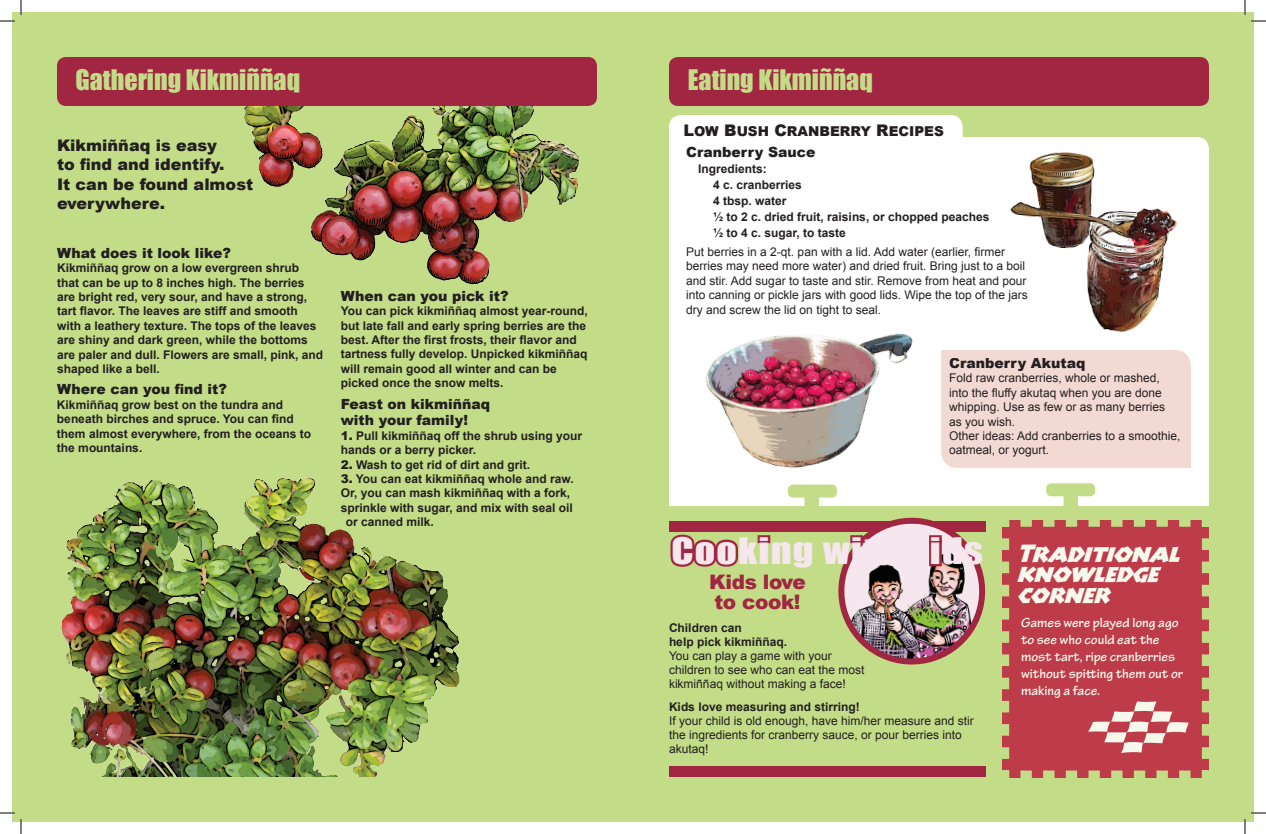
<style>
.page{position:relative;width:1266px;height:834px;background:#fff}
.page>*{position:absolute;margin:0;border:0;box-sizing:border-box;transform-origin:0 0}
.t1{font:33.5px "Impact";letter-spacing:.03em;color:#f5e7ed;scale:1.19 1}
.t2{font:26px "Impact";color:#c3dc88}
.t3{font:italic 23.3px/20.4px "Manito LP Std";color:#f8f9ed}
.t4{font:900 20px/20px "Arial";letter-spacing:-.02em;color:#a02642}
.t5{font:900 16px/19.2px "Arial";color:#231f20}
.t6{font:900 14px/16.8px "Arial";color:#231f20}
.t7{font:700 14px/17px "Tekton Pro";color:#f7f8ea}
.t8{font:13.6px "Arial Black SC850";color:#231f20}
.t9{font:700 12px/14.4px "Arial";color:#231f20}
.t10{font:12px/14.4px "Arial";color:#231f20}
.s1{font-weight:900}
.s2{font-size:16px}
.s3{font-weight:700}
</style>
<div class="page">
<div style="left:12px;top:12px;width:1242px;height:810px;background:#c3dc88"></div>
<div style="left:669px;top:521px;width:317px;height:10px;background:#a02642"></div>
<img style="left:244px;top:106px;width:335px;height:180px">
<div style="left:57px;top:57px;width:540px;height:49px;background:#a02642;border-radius:9px"></div>
<div style="left:669px;top:57px;width:540px;height:49px;background:#a02642;border-radius:9px"></div>
<div style="left:669px;top:115px;width:294px;height:54px;background:#fff;border-radius:12px"></div>
<div style="left:669px;top:137px;width:540px;height:369px;background:#fff"></div>
<div style="left:788px;top:485px;width:49px;height:13px;background:#c3dc88;border-radius:5px"></div>
<div style="left:1046px;top:483px;width:49px;height:13px;background:#c3dc88;border-radius:5px"></div>
<div style="left:805px;top:490px;width:14px;height:24px;background:#c3dc88;border-radius:6px"></div>
<div style="left:1064px;top:489px;width:14px;height:22px;background:#c3dc88;border-radius:6px"></div>
<svg style="left:1002px;top:520px;width:207px;height:258px;background:#be454e"></svg>
<svg style="left:1088px;top:701px;width:101px;height:52px;background:#d0777d"></svg>
<div style="left:669px;top:766px;width:317px;height:11px;background:#a02642"></div>
<img style="left:61px;top:477px;width:399px;height:300px">
<img style="left:701px;top:319px;width:231px;height:165px">
<svg style="left:937px;top:346px;width:258px;height:126px;background:#f2dbd6"></svg>
<img style="left:995px;top:137px;width:197px;height:214px">
<svg style="left:669px;top:531px;width:72px;height:36px"></svg>
<img style="left:755px;top:518px;width:230px;height:147px">
<svg style="left:0;top:0;width:22px;height:22px"></svg>
<svg style="left:0;top:812px;width:22px;height:22px"></svg>
<svg style="left:1244px;top:0;width:22px;height:22px"></svg>
<svg style="left:1244px;top:812px;width:22px;height:22px"></svg>
<p class="t2" style="left:75px;top:59px;width:226px">Gathering Kikmiññaq</p>
<p class="t2" style="left:688px;top:59px;width:187px">Eating Kikmiññaq</p>
<p class="t5" style="left:57px;top:135px;width:198px">Kikmiññaq is easy<br>to find and identify.<br>It can be found almost everywhere.</p>
<p class="t6" style="left:57px;top:244px;width:175px">What does it look like?</p>
<p class="t9" style="left:57px;top:261px;width:268px">Kikmiññaq grow on a low evergreen shrub that can be up to 8 inches high. The berries are bright red, very sour, and have a strong, tart flavor. The leaves are stiff and smooth with a leathery texture. The tops of the leaves are shiny and dark green, while the bottoms are paler and dull. Flowers are small, pink, and shaped like a bell.</p>
<p class="t6" style="left:57px;top:380px;width:172px">Where can you find it?</p>
<p class="t9" style="left:57px;top:397px;width:256px">Kikmiññaq grow best on the tundra and beneath birches and spruce. You can find them almost everywhere, from the oceans to the mountains.</p>
<p class="t6" style="left:341px;top:287px;width:170px">When can you pick it?</p>
<p class="t9" style="left:341px;top:304px;width:249px">You can pick kikmiññaq almost year-round, but late fall and early spring berries are the best. After the first frosts, their flavor and tartness fully develop. Unpicked kikmiññaq will remain good all winter and can be picked once the snow melts.</p>
<p class="t6" style="left:341px;top:395px;width:151px">Feast on kikmiññaq with your family!</p>
<p class="t9" style="left:341px;top:428px;width:243px"><span class="s1">1.</span> Pull kikmiññaq off the shrub using your hands or a berry picker.</p>
<p class="t9" style="left:341px;top:457px;width:191px"><span class="s1">2.</span> Wash to get rid of dirt and grit.</p>
<p class="t9" style="left:341px;top:472px;width:235px"><span class="s1">3.</span> You can eat kikmiññaq whole and raw.</p>
<p class="t9" style="left:341px;top:486px;width:231px">Or, you can mash kikmiññaq with a fork,</p>
<p class="t9" style="left:341px;top:500px;width:234px">sprinkle with sugar, and mix with seal oil</p>
<p class="t9" style="left:346px;top:515px;width:90px">or canned milk.</p>
<p class="t8" style="left:684px;top:121px;width:262px"><span class="s2">L</span>OW <span class="s2">B</span>USH <span class="s2">C</span>RANBERRY <span class="s2">R</span>ECIPES</p>
<p class="t6" style="left:686px;top:143px;width:131px">Cranberry Sauce</p>
<p class="t9" style="left:713px;top:160px;width:278px;line-height:16px;text-indent:-15px">Ingredients:<br>4 c. cranberries<br>4 tbsp. water<br>½ to 2 c. dried fruit, raisins, or chopped peaches ½ to 4 c. sugar, to taste</p>
<p class="t10" style="left:686px;top:245px;width:343px">Put berries in a 2-qt. pan with a lid. Add water (earlier, firmer berries may need more water) and dried fruit. Bring just to a boil and stir. Add sugar to taste and stir. Remove from heat and pour into canning or pickle jars with good lids. Wipe the top of the jars dry and screw the lid on tight to seal.</p>
<p class="t6" style="left:949px;top:354px;width:138px">Cranberry Akutaq</p>
<p class="t10" style="left:949px;top:371px;width:233px">Fold raw cranberries, whole or mashed, into the fluffy akutaq when you are done whipping. Use as few or as many berries as you wish.<br>Other ideas: Add cranberries to a smoothie, oatmeal, or yogurt.</p>
<p class="t1" style="left:671px;top:525px;width:263px">Cooking with Kids</p>
<p class="t4" style="left:709px;top:571px;width:98px">Kids love to cook!</p>
<p class="t10" style="left:669px;top:621px;width:197px;line-height:14px"><span class="s3">Children can<br>help pick kikmiññaq.<br></span>You can play a game with your children to see who can eat the most kikmiññaq without making a face!</p>
<p class="t10" style="left:669px;top:700px;width:306px;line-height:14px"><span class="s3">Kids love measuring and stirring!<br></span>If your child is old enough, have him/her measure and stir the ingredients for cranberry sauce, or pour berries into akutaq!</p>
<p class="t3" style="left:1017px;top:543px;width:173px">Traditional knowledge corner</p>
<p class="t7" style="left:1021px;top:614px;width:164px">Games were played long ago to see who could eat the most tart, ripe cranberries without spitting them out or making a face.</p>
</div>
